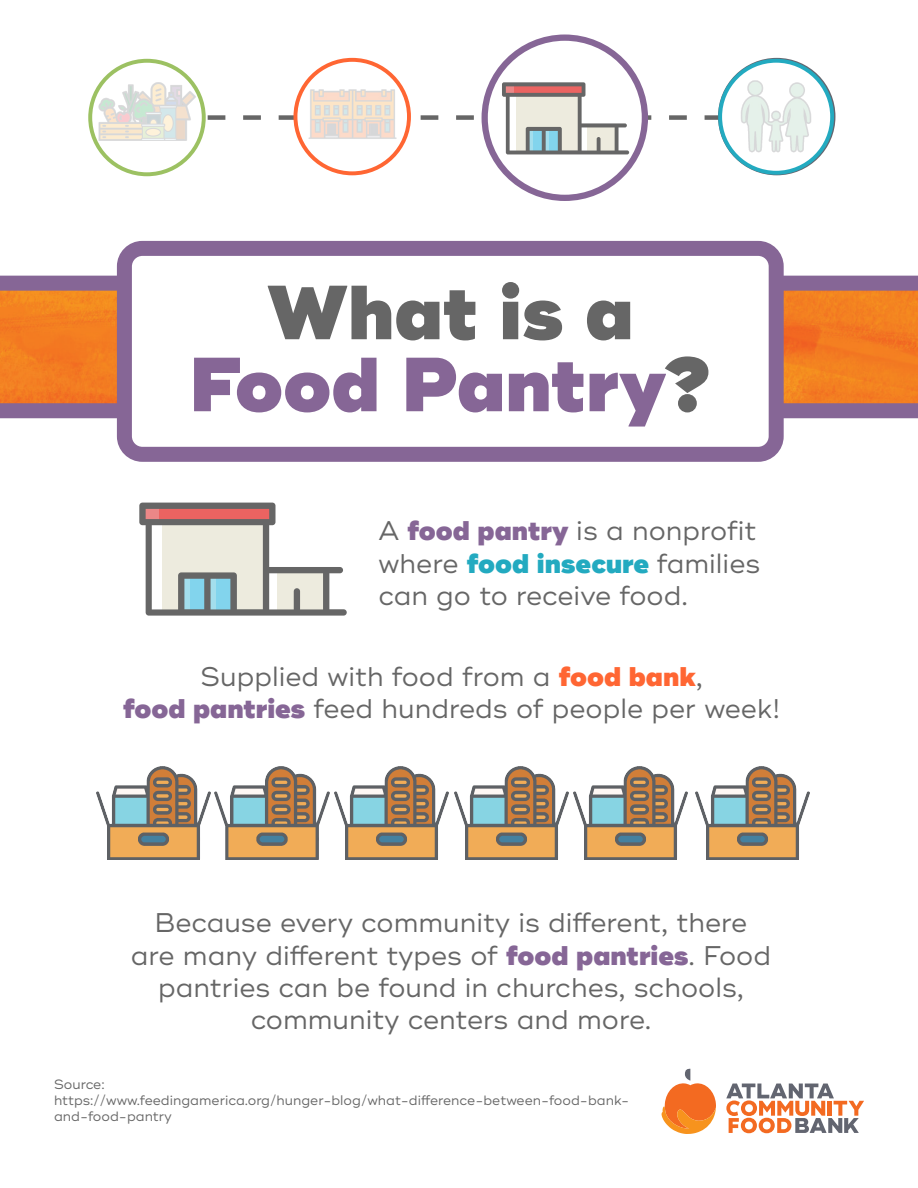
<style>
.page{position:relative;width:918px;height:1188px;background:#fff}
.page>*{position:absolute;margin:0;border:0;box-sizing:border-box;transform-origin:0 0}
.t1{font:900 76.5px "Ridley Grotesk";color:#866696}
.t2{font:900 76.5px "Ridley Grotesk";color:#666}
.t3{font:27px/32.4px "Ridley Grotesk";color:#666}
.t4{font:13.5px/16.2px "Ridley Grotesk";color:#666}
.s1{color:#666}
.s2{font-weight:900;color:#866696}
.s3{font-weight:900;color:#23aac0}
.s4{font-weight:900;color:#f63}
</style>
<div class="page">
<svg style="left:0;top:276px;width:918px;height:142px;background:#dc7939"></svg>
<div style="left:124px;top:248px;width:652px;height:206px;background:#fff;border-radius:18px"></div>
<div style="left:117px;top:241px;width:667px;height:221px;border:15px solid #866696;border-radius:18px"></div>
<svg style="left:726px;top:1084px;width:138px;height:49px"></svg>
<svg style="left:662px;top:1069px;width:54px;height:65px"></svg>
<div style="left:293px;top:58px;width:118px;height:117px;border:4px solid #f63;border-radius:50%"></div>
<div style="left:88px;top:59px;width:118px;height:117px;border:4px solid #9cc162;border-radius:50%"></div>
<img style="left:94px;top:82px;width:43px;height:71px">
<div style="left:482px;top:35px;width:166px;height:166px;border:6px solid #866696;border-radius:50%"></div>
<svg style="left:137px;top:82px;width:597px;height:72px"></svg>
<img style="left:96px;top:766px;width:113px;height:93px">
<img style="left:209px;top:766px;width:120px;height:93px">
<img style="left:329px;top:766px;width:120px;height:93px">
<img style="left:454px;top:766px;width:114px;height:93px">
<img style="left:568px;top:766px;width:120px;height:93px">
<img style="left:695px;top:766px;width:115px;height:93px">
<svg style="left:720px;top:61px;width:112px;height:112px"></svg>
<div style="left:718px;top:59px;width:116px;height:116px;border:4px solid #23aac0;border-radius:50%"></div>
<img style="left:735px;top:77px;width:81px;height:79px">
<svg style="left:139px;top:503px;width:208px;height:113px"></svg>
<p class="t2" style="left:267px;top:264px;width:368px">What is a</p>
<p class="t1" style="left:189px;top:336px;width:524px">Food Pantry<span class="s1">?</span></p>
<p class="t3" style="left:378px;top:515px;width:383px">A <span class="s2">food pantry</span> is a nonprofit where <span class="s3">food insecure</span> families can go to receive food.</p>
<p class="t3" style="left:200px;top:661px;width:504px">Supplied with food from a <span class="s4">food bank</span>,</p>
<p class="t3" style="left:123px;top:693px;width:659px"><span class="s2">food pantries</span> feed hundreds of people per week!</p>
<p class="t3" style="left:131px;top:907px;width:642px;text-align:center">Because every community is different, there are many different types of <span class="s2">food pantries</span>. Food pantries can be found in churches, schools, community centers and more.</p>
<p class="t4" style="left:54px;top:1076px;width:52px">Source:</p>
<p class="t4" style="left:54px;top:1092px;width:577px">https://www.feedingamerica.org/hunger-blog/what-difference-between-food-bank&shy;and-food-pantry</p>
</div>
